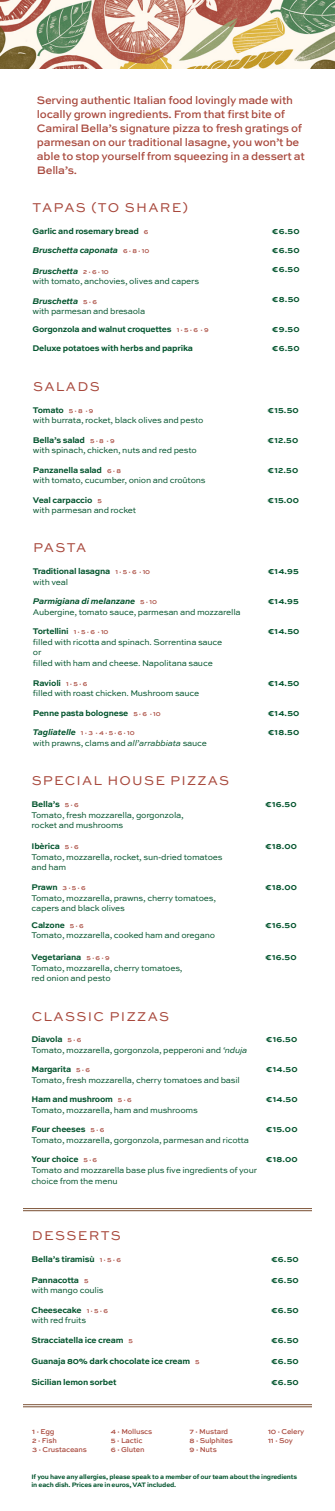
<style>
.page{position:relative;width:335px;height:1511px;background:#fff}
.page>*{position:absolute;margin:0;border:0;box-sizing:border-box;transform-origin:0 0}
.t1{font:13.47px "Sweet Sans Pro";letter-spacing:.1em;color:#a8483c}
.t2{font:500 11.38px/14px "Sweet Sans Pro";letter-spacing:-.025em;color:#a8483c}
.t3{font:8.66px/10.6px "Sweet Sans Pro";letter-spacing:-.025em;color:#00532c}
.t4{font:700 8.66px/10.6px "Sweet Sans Pro";letter-spacing:-.025em;color:#00532c}
.t5{font:italic 700 8.66px "Sweet Sans Pro";letter-spacing:-.025em;color:#00532c}
.t6{font:500 7.44px/8.9px "Sweet Sans Pro";letter-spacing:-.025em;color:#a8483c}
.t7{font:700 6.74px/8px "Sweet Sans Pro";letter-spacing:-.025em;color:#00532c}
.t8{font:500 6.74px "Sweet Sans Pro";color:#a8483c}
.s1{font-weight:500;font-size:6.74px;color:#a8483c}
.s2{font-weight:500;font-style:normal;font-size:6.74px;color:#a8483c}
.s3{font-weight:700;font-style:italic}
.s4{font-weight:700}
.s5{font-weight:400}
.s6{font-weight:700;font-style:italic;font-size:8.66px;color:#00532c}
.s7{font-style:italic}
</style>
<div class="page">
<img style="left:0;top:0;width:335px;height:69px">
<hr style="left:23px;top:1208px;width:289px;height:1px;background:#80573c">
<hr style="left:23px;top:1404px;width:289px;height:1px;background:#80573c">
<hr style="left:23px;top:1210px;width:289px;height:1px;background:#80573c">
<hr style="left:23px;top:1406px;width:289px;height:1px;background:#80573c">
<p class="t2" style="left:37px;top:93px;width:269px">Serving authentic Italian food lovingly made with locally grown ingredients. From that first bite of Camiral Bella’s signature pizza to fresh gratings of parmesan on our traditional lasagne, you won’t be able to stop yourself from squeezing in a dessert at Bella’s.</p>
<h1 class="t1" style="left:33px;top:198px;width:157px">TAPAS (TO SHARE)</h1>
<p class="t4" style="left:32px;top:225px;width:118px">Garlic and rosemary bread <span class="s1">6</span></p>
<p class="t4" style="left:272px;top:225px;width:29px">€6.50</p>
<p class="t5" style="left:32px;top:243px;width:118px">Bruschetta caponata <span class="s2">6·8·10</span></p>
<p class="t4" style="left:272px;top:244px;width:29px">€6.50</p>
<p class="t3" style="left:32px;top:265px;width:168px"><span class="s3">Bruschetta</span> <span class="s1">2·6·10<br></span>with tomato, anchovies, olives and capers</p>
<p class="t4" style="left:272px;top:263px;width:29px">€6.50</p>
<p class="t3" style="left:32px;top:295px;width:114px"><span class="s3">Bruschetta</span> <span class="s1">5·6<br></span>with parmesan and bresaola</p>
<p class="t4" style="left:272px;top:293px;width:29px">€8.50</p>
<p class="t4" style="left:32px;top:323px;width:178px">Gorgonzola and walnut croquettes <span class="s1">1·5·6 ·9</span></p>
<p class="t4" style="left:272px;top:323px;width:29px">€9.50</p>
<p class="t4" style="left:32px;top:342px;width:162px">Deluxe potatoes with herbs and paprika</p>
<p class="t4" style="left:272px;top:342px;width:29px">€6.50</p>
<h1 class="t1" style="left:33px;top:377px;width:68px">SALADS</h1>
<p class="t3" style="left:33px;top:404px;width:172px"><span class="s4">Tomato</span> <span class="s1">5·8 ·9<br></span>with burrata, rocket, black olives and pesto</p>
<p class="t4" style="left:267px;top:404px;width:33px">€15.50</p>
<p class="t3" style="left:33px;top:434px;width:165px"><span class="s4">Bella’s salad</span> <span class="s1">5·8 ·9<br></span>with spinach, chicken, nuts and red pesto</p>
<p class="t4" style="left:267px;top:434px;width:32px">€12.50</p>
<p class="t3" style="left:33px;top:464px;width:174px"><span class="s4">Panzanella salad</span> <span class="s1">6·8<br></span>with tomato, cucumber, onion and croûtons</p>
<p class="t4" style="left:267px;top:464px;width:32px">€12.50</p>
<p class="t3" style="left:33px;top:494px;width:105px"><span class="s4">Veal carpaccio</span> <span class="s1">5<br></span>with parmesan and rocket</p>
<p class="t4" style="left:267px;top:494px;width:33px">€15.00</p>
<h1 class="t1" style="left:33px;top:538px;width:55px">PASTA</h1>
<p class="t4" style="left:33px;top:565px;width:119px">Traditional lasagna <span class="s1">1·5·6 ·10 </span><span class="s5">with veal</span></p>
<p class="t4" style="left:268px;top:565px;width:33px">€14.95</p>
<p class="t3" style="left:33px;top:595px;width:209px"><span class="s3">Parmigiana di melanzane</span> <span class="s1">5·10<br></span>Aubergine, tomato sauce, parmesan and mozzarella</p>
<p class="t4" style="left:268px;top:595px;width:33px">€14.95</p>
<p class="t3" style="left:33px;top:625px;width:191px"><span class="s4">Tortellini</span> <span class="s1">1·5·6 ·10<br></span>filled with ricotta and spinach. Sorrentina sauce or<br>filled with ham and cheese. Napolitana sauce</p>
<p class="t4" style="left:268px;top:625px;width:33px">€14.50</p>
<p class="t3" style="left:33px;top:677px;width:168px"><span class="s4">Ravioli</span> <span class="s1">1·5·6<br></span>filled with roast chicken. Mushroom sauce</p>
<p class="t4" style="left:268px;top:677px;width:33px">€14.50</p>
<p class="t4" style="left:33px;top:707px;width:129px">Penne pasta bolognese <span class="s1">5·6 ·10</span></p>
<p class="t4" style="left:268px;top:707px;width:33px">€14.50</p>
<p class="t8" style="left:33px;top:728px;width:103px"><span class="s6">Tagliatelle</span> 1·3 ·4·5·6·10</p>
<p class="t3" style="left:33px;top:737px;width:175px">with prawns, clams and <span class="s7">all’arrabbiata</span> sauce</p>
<p class="t4" style="left:268px;top:726px;width:33px">€18.50</p>
<h1 class="t1" style="left:32px;top:771px;width:199px">SPECIAL HOUSE PIZZAS</h1>
<p class="t3" style="left:32px;top:798px;width:154px"><span class="s4">Bella’s</span> <span class="s1">5·6<br></span>Tomato, fresh mozzarella, gorgonzola, rocket and mushrooms</p>
<p class="t4" style="left:265px;top:798px;width:33px">€16.50</p>
<p class="t3" style="left:32px;top:840px;width:192px"><span class="s4">Ibèrica</span> <span class="s1">5·6<br></span>Tomato, mozzarella, rocket, sun-dried tomatoes and ham</p>
<p class="t4" style="left:265px;top:840px;width:33px">€18.00</p>
<p class="t3" style="left:32px;top:881px;width:186px"><span class="s4">Prawn</span> <span class="s1">3·5·6<br></span>Tomato, mozzarella, prawns, cherry tomatoes, capers and black olives</p>
<p class="t4" style="left:265px;top:881px;width:33px">€18.00</p>
<p class="t3" style="left:32px;top:919px;width:185px"><span class="s4">Calzone</span> <span class="s1">5·6<br></span>Tomato, mozzarella, cooked ham and oregano</p>
<p class="t4" style="left:265px;top:919px;width:33px">€16.50</p>
<p class="t3" style="left:32px;top:951px;width:152px"><span class="s4">Vegetariana</span> <span class="s1">5·6·9<br></span>Tomato, mozzarella, cherry tomatoes, red onion and pesto</p>
<p class="t4" style="left:265px;top:951px;width:33px">€16.50</p>
<h1 class="t1" style="left:32px;top:1006px;width:139px">CLASSIC PIZZAS</h1>
<p class="t3" style="left:32px;top:1033px;width:217px"><span class="s4">Diavola</span> <span class="s1">5·6<br></span>Tomato, mozzarella, gorgonzola, pepperoni and <span class="s7">‘nduja</span></p>
<p class="t4" style="left:266px;top:1033px;width:33px">€16.50</p>
<p class="t3" style="left:32px;top:1063px;width:210px"><span class="s4">Margarita</span> <span class="s1">5·6<br></span>Tomato, fresh mozzarella, cherry tomatoes and basil</p>
<p class="t4" style="left:266px;top:1063px;width:33px">€14.50</p>
<p class="t3" style="left:32px;top:1093px;width:168px"><span class="s4">Ham and mushroom</span> <span class="s1">5·6<br></span>Tomato, mozzarella, ham and mushrooms</p>
<p class="t4" style="left:266px;top:1093px;width:33px">€14.50</p>
<p class="t3" style="left:32px;top:1123px;width:219px"><span class="s4">Four cheeses</span> <span class="s1">5·6<br></span>Tomato, mozzarella, gorgonzola, parmesan and ricotta</p>
<p class="t4" style="left:266px;top:1123px;width:33px">€15.00</p>
<p class="t3" style="left:32px;top:1153px;width:227px"><span class="s4">Your choice</span> <span class="s1">5·6<br></span>Tomato and mozzarella base plus five ingredients of your choice from the menu</p>
<p class="t4" style="left:266px;top:1153px;width:33px">€18.00</p>
<h1 class="t1" style="left:32px;top:1226px;width:91px">DESSERTS</h1>
<p class="t4" style="left:32px;top:1253px;width:91px">Bella’s tiramisù <span class="s1">1·5·6</span></p>
<p class="t4" style="left:271px;top:1253px;width:29px">€6.50</p>
<p class="t3" style="left:32px;top:1274px;width:74px"><span class="s4">Pannacotta</span> <span class="s1">5 </span>with mango coulis</p>
<p class="t4" style="left:271px;top:1274px;width:29px">€6.50</p>
<p class="t3" style="left:32px;top:1304px;width:78px"><span class="s4">Cheesecake</span> <span class="s1">1·5·6 </span>with red fruits</p>
<p class="t4" style="left:271px;top:1304px;width:29px">€6.50</p>
<p class="t4" style="left:32px;top:1334px;width:103px">Stracciatella ice cream <span class="s1">5</span></p>
<p class="t4" style="left:271px;top:1334px;width:29px">€6.50</p>
<p class="t4" style="left:32px;top:1355px;width:169px">Guanaja 80% dark chocolate ice cream <span class="s1">5</span></p>
<p class="t4" style="left:271px;top:1355px;width:29px">€6.50</p>
<p class="t4" style="left:32px;top:1376px;width:87px">Sicilian lemon sorbet</p>
<p class="t4" style="left:271px;top:1376px;width:29px">€6.50</p>
<p class="t6" style="left:32px;top:1426px;width:56px">1·Egg<br>2·Fish<br>3·Crustaceans</p>
<p class="t6" style="left:111px;top:1426px;width:43px">4·Molluscs<br>5·Lactic<br>6·Gluten</p>
<p class="t6" style="left:189px;top:1426px;width:45px">7·Mustard<br>8·Sulphites<br>9·Nuts</p>
<p class="t6" style="left:268px;top:1426px;width:38px">10·Celery<br>11·Soy</p>
<p class="t7" style="left:32px;top:1472px;width:267px">If you have any allergies, please speak to a member of our team about the ingredients in each dish. Prices are in euros, VAT included.</p>
</div>
